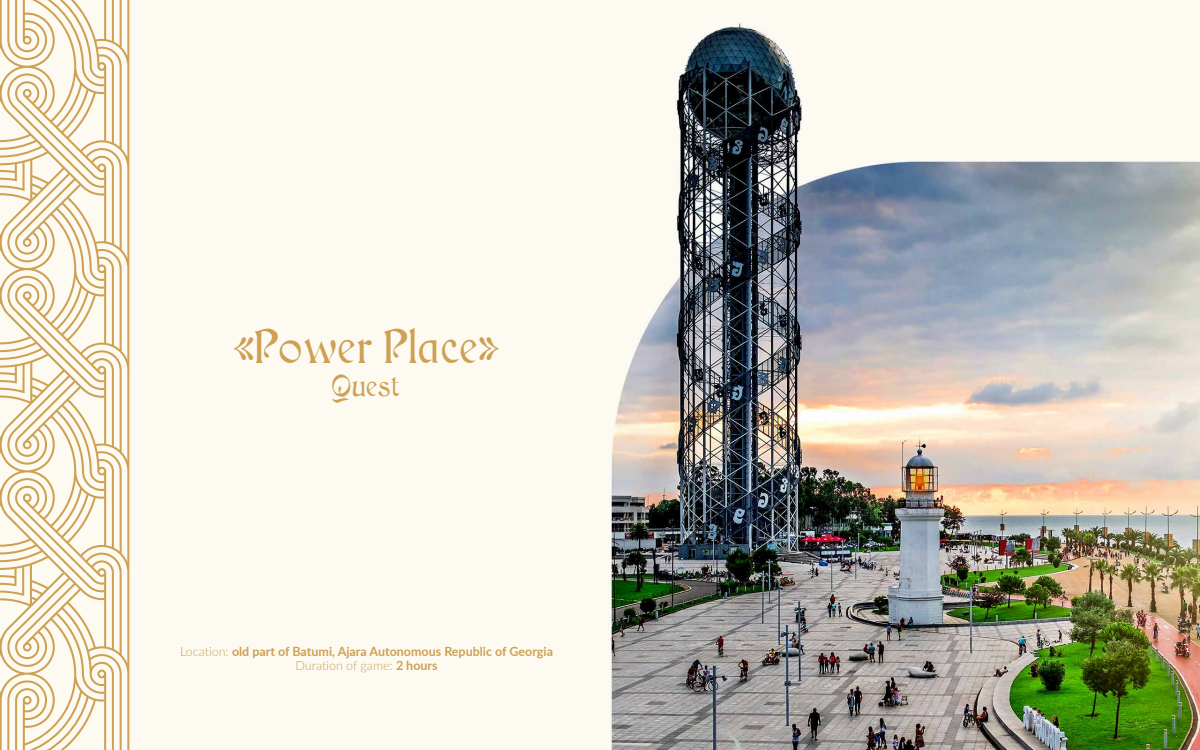
<style>
.page{position:relative;width:1200px;height:750px;background:#fff}
.page>*{position:absolute;margin:0;border:0;box-sizing:border-box;transform-origin:0 0}
.t1{font:50px "Medieval English";color:#cea053}
.t2{font:31.25px "Medieval English";color:#cea053}
.t3{font:700 12.5px/13.5px "Lato";color:#cea053;text-align:center}
.s1{font-family:"Medieval";font-size:38.12px}
.s2{font-weight:300}
</style>
<div class="page">
<img style="left:129px;top:0;width:1071px;height:750px">
<svg style="left:0;top:0;width:129px;height:750px"></svg>
<h1 class="t1" style="left:234px;top:320px;width:268px"><span class="s1">«</span>Power Place<span class="s1">»</span></h1>
<h2 class="t2" style="left:332px;top:370px;width:70px">Quest</h2>
<p class="t3" style="left:180px;top:645px;width:374px"><span class="s2">Location:</span> old part of Batumi, Ajara Autonomous Republic of Georgia<br><span class="s2">Duration of game:</span> 2 hours</p>
</div>
